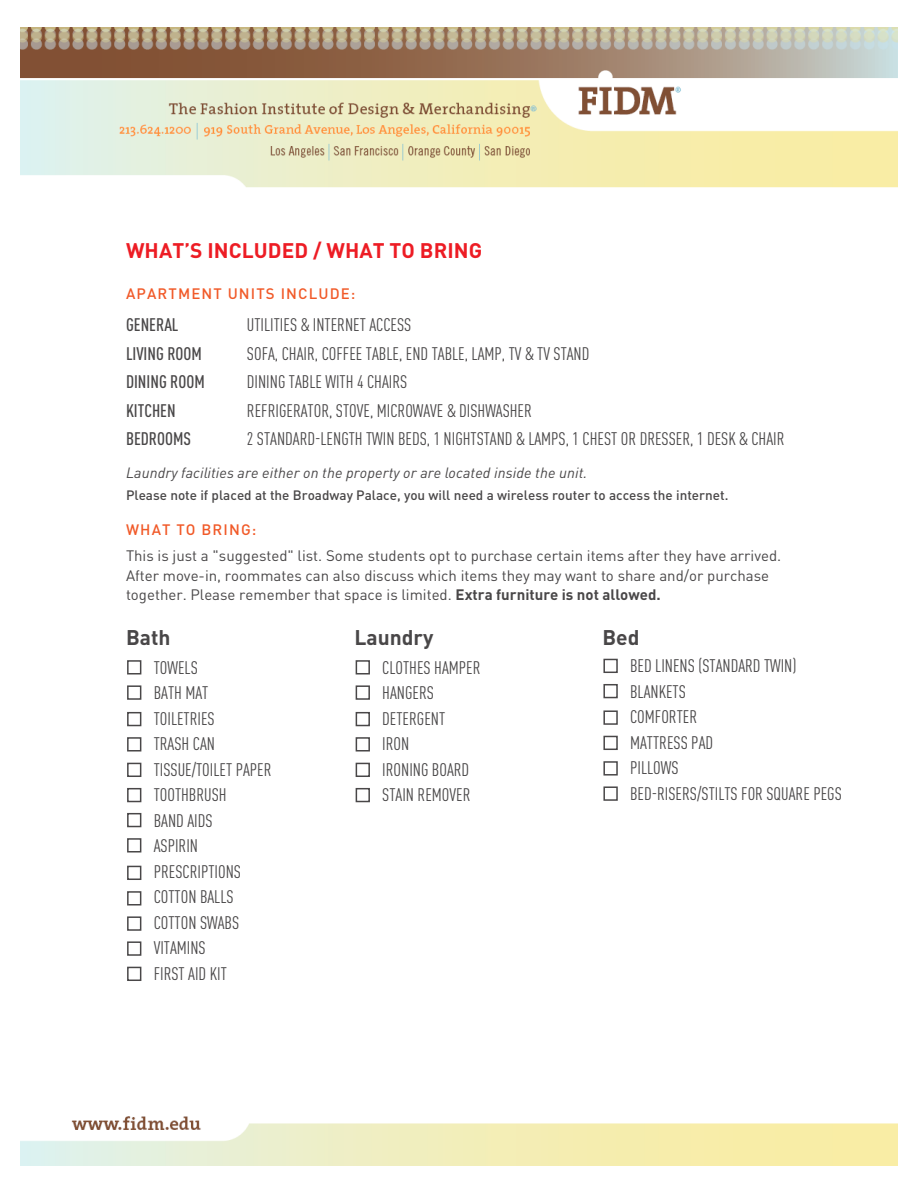
<style>
.page{position:relative;width:918px;height:1188px;background:#fff}
.page>*{position:absolute;margin:0;border:0;box-sizing:border-box;transform-origin:0 0}
.t1{font:700 21px "DINOT";color:#494748}
.t2{font:700 20.85px "DINOT";letter-spacing:.005em;color:#ed1c24}
.t3{font:condensed 18px/25.5px "DINOT";color:#494748}
.t4{font:500 condensed 18px/28.5px "DINOT";color:#494748}
.t5{font:15px/19.5px "DINOT";color:#494748}
.t6{font:500 15px "DINOT";letter-spacing:.075em;color:#f15a29}
.t7{font:italic 14.7px "DINOT";letter-spacing:.005em;color:#494748}
.t8{font:500 13.5px "DINOT";color:#494748}
.s1{font-weight:700}
</style>
<div class="page">
<img style="left:20px;top:27px;width:877px;height:161px">
<img style="left:20px;top:658px;width:877px;height:508px">
<div style="left:127px;top:660px;width:14px;height:15px;background:#fff;border:2px solid #494748"></div>
<div style="left:127px;top:685px;width:14px;height:15px;background:#fff;border:2px solid #494748"></div>
<div style="left:127px;top:712px;width:14px;height:14px;background:#fff;border:2px solid #494748"></div>
<div style="left:127px;top:737px;width:14px;height:15px;background:#fff;border:2px solid #494748"></div>
<div style="left:127px;top:763px;width:14px;height:14px;background:#fff;border:2px solid #494748"></div>
<div style="left:127px;top:788px;width:14px;height:14px;background:#fff;border:2px solid #494748"></div>
<div style="left:127px;top:813px;width:14px;height:14px;background:#fff;border:2px solid #494748"></div>
<div style="left:127px;top:838px;width:14px;height:15px;background:#fff;border:2px solid #494748"></div>
<div style="left:127px;top:866px;width:14px;height:14px;background:#fff;border:2px solid #494748"></div>
<div style="left:127px;top:891px;width:14px;height:15px;background:#fff;border:2px solid #494748"></div>
<div style="left:127px;top:916px;width:14px;height:15px;background:#fff;border:2px solid #494748"></div>
<div style="left:127px;top:941px;width:14px;height:15px;background:#fff;border:2px solid #494748"></div>
<div style="left:127px;top:967px;width:14px;height:14px;background:#fff;border:2px solid #494748"></div>
<div style="left:356px;top:660px;width:14px;height:15px;background:#fff;border:2px solid #494748"></div>
<div style="left:356px;top:685px;width:14px;height:15px;background:#fff;border:2px solid #494748"></div>
<div style="left:356px;top:712px;width:14px;height:14px;background:#fff;border:2px solid #494748"></div>
<div style="left:356px;top:737px;width:14px;height:15px;background:#fff;border:2px solid #494748"></div>
<div style="left:356px;top:763px;width:14px;height:14px;background:#fff;border:2px solid #494748"></div>
<div style="left:356px;top:788px;width:14px;height:14px;background:#fff;border:2px solid #494748"></div>
<div style="left:603px;top:659px;width:15px;height:14px;background:#fff;border:2px solid #494748"></div>
<div style="left:603px;top:684px;width:15px;height:14px;background:#fff;border:2px solid #494748"></div>
<div style="left:603px;top:710px;width:15px;height:15px;background:#fff;border:2px solid #494748"></div>
<div style="left:603px;top:736px;width:15px;height:14px;background:#fff;border:2px solid #494748"></div>
<div style="left:603px;top:761px;width:15px;height:15px;background:#fff;border:2px solid #494748"></div>
<div style="left:603px;top:786px;width:15px;height:15px;background:#fff;border:2px solid #494748"></div>
<p class="t2" style="left:126px;top:237px;width:358px">WHAT’S INCLUDED / WHAT TO BRING</p>
<p class="t6" style="left:126px;top:284px;width:231px">APARTMENT UNITS INCLUDE:</p>
<p class="t4" style="left:126px;top:311px;width:80px">GENERAL<br>LIVING ROOM<br>DINING ROOM<br>KITCHEN<br>BEDROOMS</p>
<p class="t3" style="left:247px;top:311px;width:539px;line-height:28.5px">UTILITIES &amp; INTERNET ACCESS<br>SOFA, CHAIR, COFFEE TABLE, END TABLE, LAMP, TV &amp; TV STAND<br>DINING TABLE WITH 4 CHAIRS<br>REFRIGERATOR, STOVE, MICROWAVE &amp; DISHWASHER<br>2 STANDARD-LENGTH TWIN BEDS, 1 NIGHTSTAND &amp; LAMPS, 1 CHEST OR DRESSER, 1 DESK &amp; CHAIR</p>
<p class="t7" style="left:126px;top:463px;width:463px">Laundry facilities are either on the property or are located inside the unit.</p>
<p class="t8" style="left:126px;top:486px;width:604px">Please note if placed at the Broadway Palace, you will need a wireless router to access the internet.</p>
<p class="t6" style="left:126px;top:520px;width:132px">WHAT TO BRING:</p>
<p class="t5" style="left:126px;top:546px;width:657px">This is just a "suggested" list. Some students opt to purchase certain items after they have arrived.<br>After move-in, roommates can also discuss which items they may want to share and/or purchase together. Please remember that space is limited. <span class="s1">Extra furniture is not allowed.</span></p>
<p class="t1" style="left:126px;top:623px;width:46px">Bath</p>
<p class="t3" style="left:154px;top:655px;width:119px">TOWELS<br>BATH MAT<br>TOILETRIES<br>TRASH CAN<br>TISSUE/TOILET PAPER<br>TOOTHBRUSH<br>BAND AIDS<br>ASPIRIN<br>PRESCRIPTIONS<br>COTTON BALLS<br>COTTON SWABS<br>VITAMINS<br>FIRST AID KIT</p>
<p class="t1" style="left:355px;top:623px;width:81px">Laundry</p>
<p class="t3" style="left:382px;top:655px;width:100px">CLOTHES HAMPER<br>HANGERS<br>DETERGENT<br>IRON<br>IRONING BOARD<br>STAIN REMOVER</p>
<p class="t1" style="left:602px;top:623px;width:39px">Bed</p>
<p class="t3" style="left:630px;top:653px;width:213px">BED LINENS (STANDARD TWIN)<br>BLANKETS<br>COMFORTER<br>MATTRESS PAD<br>PILLOWS<br>BED-RISERS/STILTS FOR SQUARE PEGS</p>
</div>
